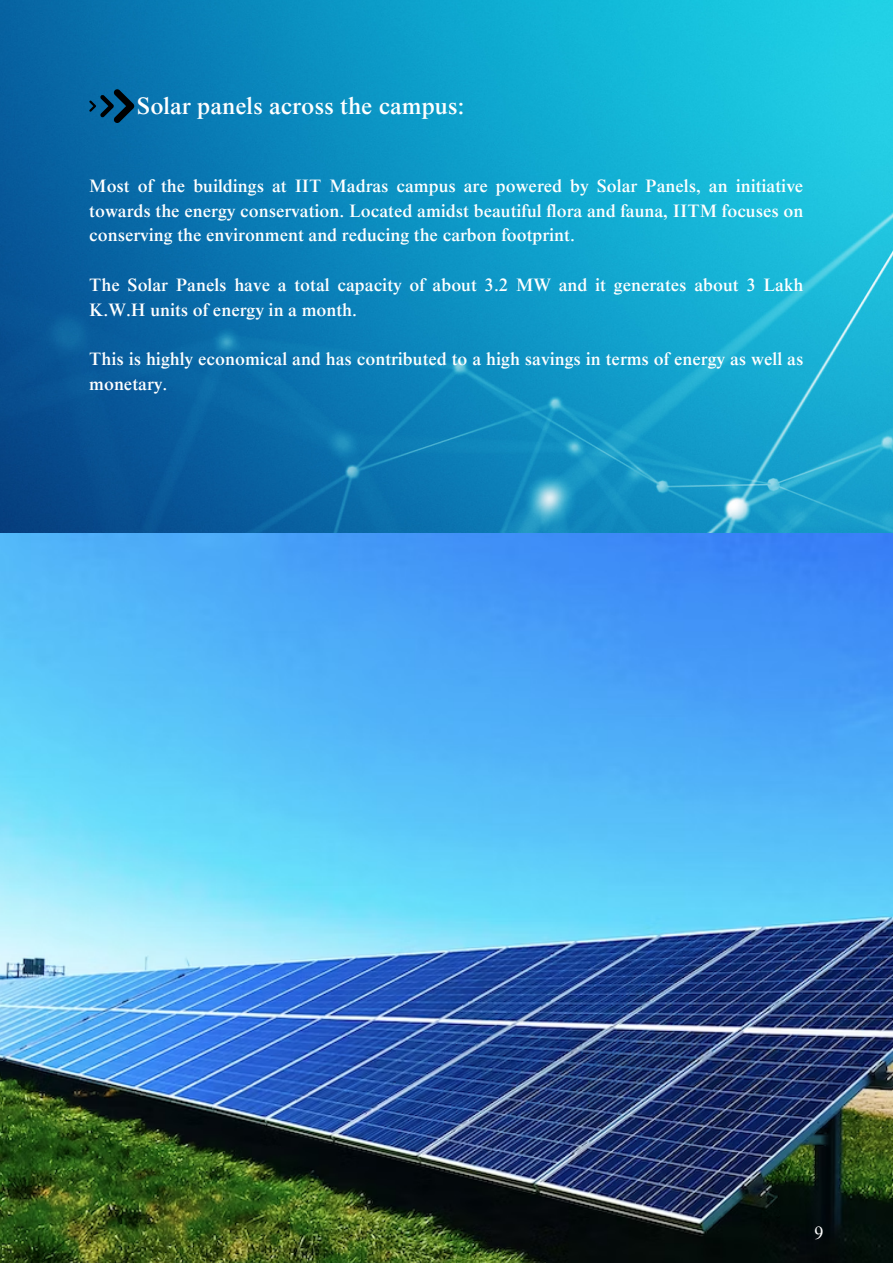
<style>
.page{position:relative;width:893px;height:1264px;background:#fff}
.page>*{position:absolute;margin:0;border:0;box-sizing:border-box;transform-origin:0 0}
.t1{font:500 24px "Times NRMT Pro";color:#fff}
.t2{font:500 18px/24.8px "Times NRMT Pro";color:#fff}
.t3{font:18px "Times NRMT Pro";color:#fff}
</style>
<div class="page">
<img style="left:0;top:0;width:892px;height:533px">
<img style="left:0;top:533px;width:892px;height:729px">
<svg style="left:89px;top:89px;width:45px;height:34px;background:#054d77"></svg>
<p class="t1" style="left:137px;top:97px;width:329px">Solar panels across the campus:</p>
<p class="t2" style="left:89px;top:176px;width:715px;text-align:justify">Most of the buildings at IIT Madras campus are powered by Solar Panels, an initiative towards the energy conservation. Located amidst beautiful flora and fauna, IITM focuses on conserving the environment and reducing the carbon footprint.</p>
<p class="t2" style="left:89px;top:275px;width:715px">The Solar Panels have a total capacity of about 3.2 MW and it generates about 3 Lakh<br>K.W.H units of energy in a month.</p>
<p class="t2" style="left:89px;top:349px;width:715px">This is highly economical and has contributed to a high savings in terms of energy as well as monetary.</p>
<p class="t3" style="left:814px;top:1225px;width:10px">9</p>
</div>
